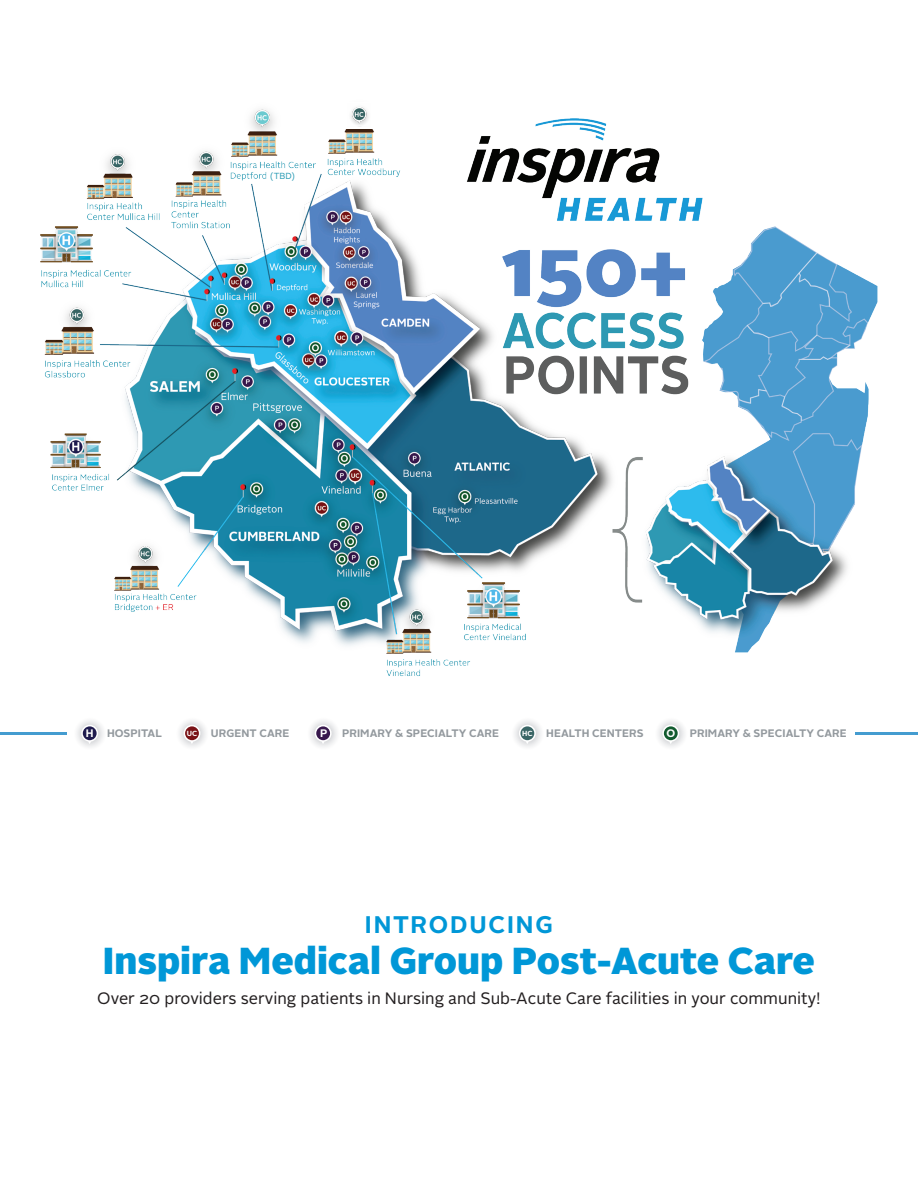
<style>
.page{position:relative;width:918px;height:1188px;background:#fff}
.page>*{position:absolute;margin:0;border:0;box-sizing:border-box;transform-origin:0 0}
.t1{font:900 37.5px "Alright Sans";color:#0097d7}
.t2{font:700 24px "Alright Sans";letter-spacing:.08em;color:#0097d7}
.t3{font:16.5px "Alright Sans";color:#231f20}
.t4{font:700 10.8px "Alright Sans";letter-spacing:.005em;color:#93999e}
.t5{font:700 10.8px "Alright Sans";color:#fff}
.t6{font:8.85px "Alright Sans";color:#2a9bb4}
.t7{font:700 7.35px "Alright Sans";color:#fff}
.s1{font-size:7.35px;color:#fff}
</style>
<div class="page">
<img style="left:40px;top:109px;width:838px;height:567px">
<div style="left:318px;top:90px;width:86px;height:78px;background:#fff"></div>
<img style="left:327px;top:129px;width:56px;height:38px">
<svg style="left:351px;top:106px;width:18px;height:19px"></svg>
<div style="left:85px;top:280px;width:34px;height:11px;background:#fff"></div>
<svg style="left:73px;top:716px;width:33px;height:34px"></svg>
<svg style="left:81px;top:725px;width:17px;height:19px"></svg>
<div style="left:83px;top:726px;width:14px;height:14px;background:#1f1b4e;border-radius:50%"></div>
<svg style="left:306px;top:716px;width:34px;height:34px"></svg>
<svg style="left:315px;top:725px;width:17px;height:19px"></svg>
<div style="left:316px;top:726px;width:14px;height:14px;background:#38184d;border-radius:50%"></div>
<svg style="left:654px;top:716px;width:33px;height:34px"></svg>
<svg style="left:662px;top:725px;width:17px;height:19px"></svg>
<div style="left:664px;top:726px;width:14px;height:14px;background:#125b2f;border-radius:50%"></div>
<svg style="left:175px;top:716px;width:34px;height:34px"></svg>
<svg style="left:184px;top:725px;width:16px;height:19px"></svg>
<div style="left:185px;top:726px;width:14px;height:14px;background:#7a1317;border-radius:50%"></div>
<svg style="left:511px;top:716px;width:33px;height:34px"></svg>
<svg style="left:519px;top:725px;width:17px;height:19px"></svg>
<div style="left:520px;top:726px;width:14px;height:14px;background:#3a6666;border-radius:50%"></div>
<hr style="left:0;top:732px;width:67px;height:2px;background:#449cd0">
<hr style="left:855px;top:732px;width:63px;height:2px;background:#449cd0">
<img style="left:461px;top:579px;width:85px;height:43px">
<div style="left:268px;top:173px;width:22px;height:8px;background:#fff"></div>
<p class="t6" style="left:270px;top:170px;width:26px">(TBD)</p>
<p class="t5" style="left:86px;top:726px;width:9px">H</p>
<p class="t4" style="left:107px;top:726px;width:56px">HOSPITAL</p>
<p class="t4" style="left:187px;top:726px;width:104px"><span class="s1">UC</span> URGENT CARE</p>
<p class="t5" style="left:320px;top:726px;width:9px">P</p>
<p class="t4" style="left:342px;top:726px;width:159px">PRIMARY &amp; SPECIALTY CARE</p>
<p class="t7" style="left:522px;top:728px;width:12px">HC</p>
<p class="t4" style="left:546px;top:726px;width:99px">HEALTH CENTERS</p>
<p class="t5" style="left:666px;top:726px;width:10px">O</p>
<p class="t4" style="left:690px;top:726px;width:159px">PRIMARY &amp; SPECIALTY CARE</p>
<h2 class="t2" style="left:365px;top:908px;width:190px">INTRODUCING</h2>
<h1 class="t1" style="left:103px;top:934px;width:714px">Inspira Medical Group Post-Acute Care</h1>
<p class="t3" style="left:97px;top:987px;width:725px">Over 20 providers serving patients in Nursing and Sub-Acute Care facilities in your community!</p>
</div>
